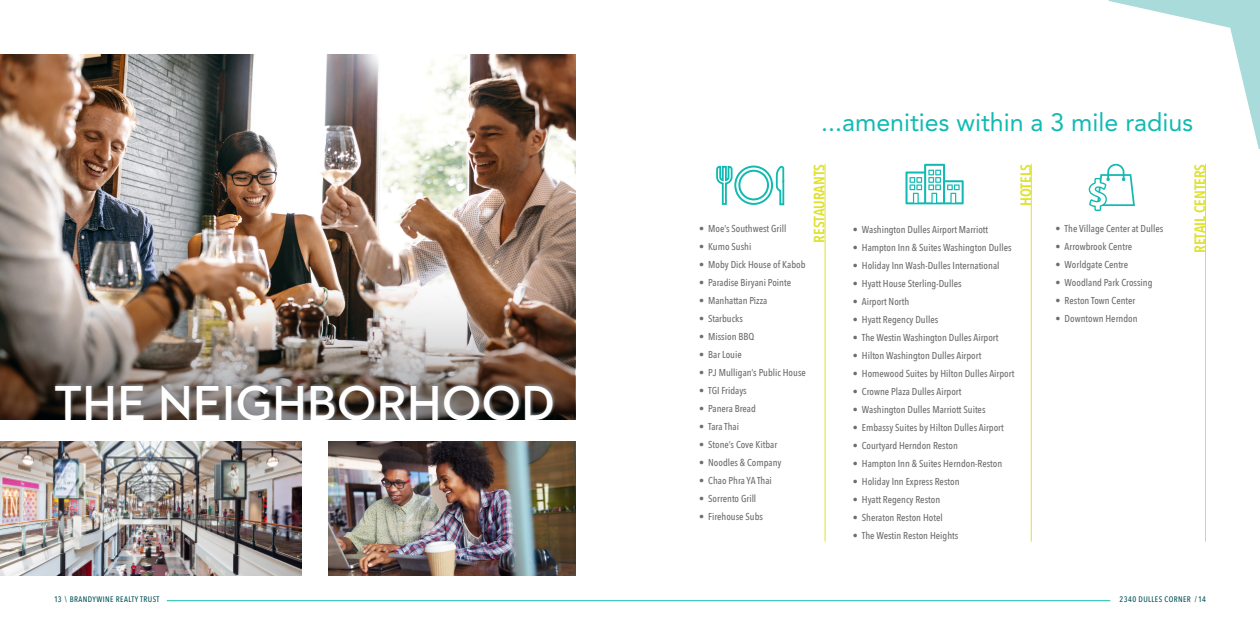
<style>
.page{position:relative;width:1260px;height:630px;background:#fff}
.page>*{position:absolute;margin:0;border:0;box-sizing:border-box;transform-origin:0 0}
.t1{font:700 50px "Neutraface 2 Display";letter-spacing:.01em;color:#fff}
.Subhead{font:25px "Avenir LT Std";color:#10bab2}
.Amenity_List{font:600 15px "Avenir Next Condensed";color:#dfe229}
.t2{font:500 10px "Avenir Next Condensed";color:#6c6d70}
.t3{font:500 8px "Avenir Next Condensed";letter-spacing:.05em;color:#005057}
</style>
<div class="page">
<img style="left:0;top:54px;width:576px;height:206px">
<img style="left:0;top:260px;width:576px;height:160px">
<img style="left:328px;top:441px;width:248px;height:135px">
<div style="left:54px;top:382px;width:502px;height:39px;background:#898a8e;opacity:.75"></div>
<hr style="left:825px;top:164px;width:1px;height:378px;background:#dfe229">
<hr style="left:1031px;top:164px;width:1px;height:378px;background:#dfe229">
<hr style="left:1205px;top:164px;width:1px;height:378px;background:#dfe229">
<svg style="left:905px;top:164px;width:59px;height:40px"></svg>
<svg style="left:716px;top:165px;width:17px;height:40px"></svg>
<svg style="left:775px;top:166px;width:10px;height:40px"></svg>
<div style="left:734px;top:166px;width:39px;height:39px;border:2px solid #10bab2;border-radius:50%"></div>
<div style="left:738px;top:170px;width:31px;height:30px;border:2px solid #10bab2;border-radius:50%"></div>
<svg style="left:1088px;top:163px;width:47px;height:49px"></svg>
<img style="left:0;top:441px;width:302px;height:135px">
<hr style="left:167px;top:600px;width:943px;height:1px;background:#10bab2">
<svg style="left:1108px;top:0;width:152px;height:149px"></svg>
<p class="t1" style="left:54px;top:375px;width:502px">THE NEIGHBORHOOD</p>
<p class="Subhead" style="left:821px;top:108px;width:373px">...amenities within a 3 mile radius</p>
<p class="t2" style="left:699px;top:223px;width:89px">• Moe’s Southwest Grill</p>
<p class="t2" style="left:699px;top:241px;width:54px">• Kumo Sushi</p>
<p class="t2" style="left:699px;top:259px;width:108px">• Moby Dick House of Kabob</p>
<p class="t2" style="left:699px;top:277px;width:93px">• Paradise Biryani Pointe</p>
<p class="t2" style="left:699px;top:295px;width:70px">• Manhattan Pizza</p>
<p class="t2" style="left:699px;top:313px;width:45px">• Starbucks</p>
<p class="t2" style="left:699px;top:331px;width:57px">• Mission BBQ</p>
<p class="t2" style="left:699px;top:349px;width:44px">• Bar Louie</p>
<p class="t2" style="left:699px;top:367px;width:108px">• PJ Mulligan’s Public House</p>
<p class="t2" style="left:699px;top:385px;width:49px">• TGI Fridays</p>
<p class="t2" style="left:699px;top:403px;width:58px">• Panera Bread</p>
<p class="t2" style="left:699px;top:421px;width:41px">• Tara Thai</p>
<p class="t2" style="left:699px;top:439px;width:80px">• Stone’s Cove Kitbar</p>
<p class="t2" style="left:699px;top:457px;width:84px">• Noodles &amp; Company</p>
<p class="t2" style="left:699px;top:475px;width:74px">• Chao Phra YA Thai</p>
<p class="t2" style="left:699px;top:493px;width:59px">• Sorrento Grill</p>
<p class="t2" style="left:699px;top:511px;width:65px">• Firehouse Subs</p>
<p class="Amenity_List" style="left:806px;top:243px;width:80px;rotate:-90deg">RESTAURANTS</p>
<p class="Amenity_List" style="left:1013px;top:206px;width:44px;rotate:-90deg">HOTELS</p>
<p class="Amenity_List" style="left:1187px;top:253px;width:91px;rotate:-90deg">RETAIL CENTERS</p>
<p class="t2" style="left:1056px;top:223px;width:109px">• The Village Center at Dulles</p>
<p class="t2" style="left:1056px;top:241px;width:78px">• Arrowbrook Centre</p>
<p class="t2" style="left:1056px;top:259px;width:74px">• Worldgate Centre</p>
<p class="t2" style="left:1056px;top:277px;width:98px">• Woodland Park Crossing</p>
<p class="t2" style="left:1056px;top:295px;width:81px">• Reston Town Center</p>
<p class="t2" style="left:1056px;top:313px;width:83px">• Downtown Herndon</p>
<p class="t2" style="left:853px;top:223px;width:137px">• Washington Dulles Airport Marriott</p>
<p class="t2" style="left:853px;top:241px;width:160px">• Hampton Inn &amp; Suites Washington Dulles</p>
<p class="t2" style="left:853px;top:259px;width:148px">• Holiday Inn Wash-Dulles International</p>
<p class="t2" style="left:853px;top:277px;width:110px">• Hyatt House Sterling-Dulles</p>
<p class="t2" style="left:853px;top:295px;width:58px">• Airport North</p>
<p class="t2" style="left:853px;top:313px;width:87px">• Hyatt Regency Dulles</p>
<p class="t2" style="left:853px;top:331px;width:147px">• The Westin Washington Dulles Airport</p>
<p class="t2" style="left:853px;top:349px;width:130px">• Hilton Washington Dulles Airport</p>
<p class="t2" style="left:853px;top:367px;width:163px">• Homewood Suites by Hilton Dulles Airport</p>
<p class="t2" style="left:853px;top:385px;width:110px">• Crowne Plaza Dulles Airport</p>
<p class="t2" style="left:853px;top:403px;width:134px">• Washington Dulles Marriott Suites</p>
<p class="t2" style="left:853px;top:421px;width:152px">• Embassy Suites by Hilton Dulles Airport</p>
<p class="t2" style="left:853px;top:439px;width:106px">• Courtyard Herndon Reston</p>
<p class="t2" style="left:853px;top:457px;width:151px">• Hampton Inn &amp; Suites Herndon-Reston</p>
<p class="t2" style="left:853px;top:475px;width:108px">• Holiday Inn Express Reston</p>
<p class="t2" style="left:853px;top:493px;width:89px">• Hyatt Regency Reston</p>
<p class="t2" style="left:853px;top:511px;width:91px">• Sheraton Reston Hotel</p>
<p class="t2" style="left:853px;top:529px;width:107px">• The Westin Reston Heights</p>
<p class="t3" style="left:54px;top:594px;width:107px">13 \ BRANDYWINE REALTY TRUST</p>
<p class="t3" style="left:1120px;top:594px;width:88px">2340 DULLES CORNER / 14</p>
</div>
